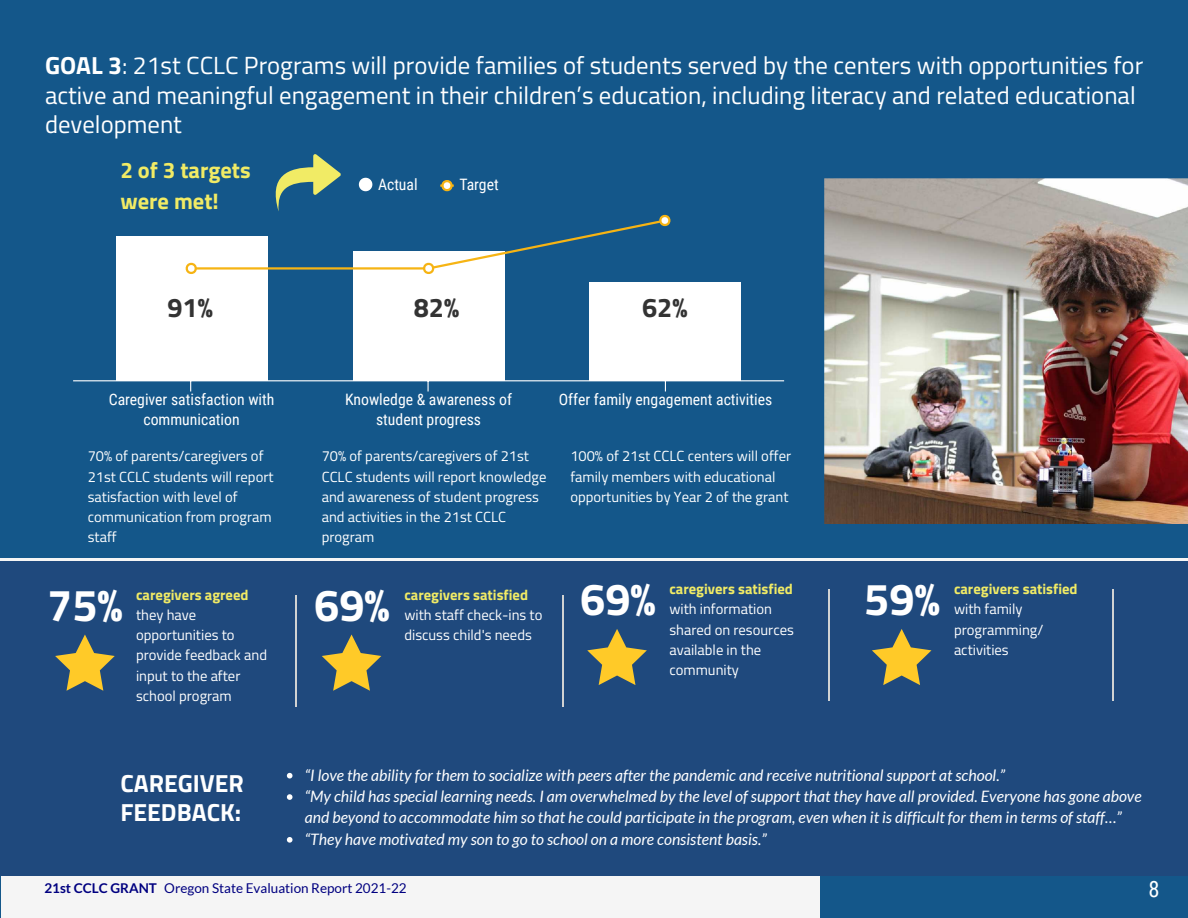
<style>
.page{position:relative;width:1188px;height:918px;background:#14578a}
.page>*{position:absolute;margin:0;border:0;box-sizing:border-box;transform-origin:0 0}
.t1{font:700 45px "Titillium Web";color:#fff}
.t2{font:700 27px "Titillium Web";color:#333}
.t3{font:24.75px/29.2px "Titillium Web";color:#fff}
.t4{font:700 24.75px/29.2px "Titillium Web";color:#fff}
.t5{font:700 22.5px/31.5px "Titillium Web";color:#f1eb65}
.t6{font:22.5px "Roboto Condensed";color:#fff}
.t7{font:italic 15.75px/21.3px "Lato";color:#fff}
.t8{font:15.75px/20.2px "Roboto Condensed";color:#fff;text-align:center}
.t9{font:14.7px/20.2px "Titillium Web";color:#fff}
.t10{font:700 14.7px "Titillium Web";color:#f1eb65}
.t11{font:13.5px "Lato";color:#000080}
.s1{font-weight:700}
</style>
<div class="page">
<div style="left:1px;top:823px;width:819px;height:95px;background:#f5f5f5"></div>
<div style="left:0;top:558px;width:1188px;height:317px;background:#1f497d"></div>
<svg style="left:427px;top:381px;width:2px;height:11px"></svg>
<hr style="left:73px;top:380px;width:711px;height:1px;background:#fff">
<div style="left:116px;top:236px;width:152px;height:144px;background:#fff"></div>
<div style="left:353px;top:251px;width:152px;height:129px;background:#fff"></div>
<div style="left:590px;top:282px;width:151px;height:98px;background:#fff"></div>
<svg style="left:185px;top:154px;width:486px;height:120px"></svg>
<hr style="left:0;top:558px;width:1188px;height:2px;background:#f5f5f5">
<svg style="left:55px;top:634px;width:60px;height:57px"></svg>
<hr style="left:296px;top:595px;width:1px;height:111px;background:#d1d2d2">
<svg style="left:322px;top:634px;width:59px;height:57px"></svg>
<hr style="left:563px;top:595px;width:1px;height:111px;background:#d1d2d2">
<svg style="left:587px;top:629px;width:60px;height:56px"></svg>
<hr style="left:828px;top:589px;width:1px;height:112px;background:#d1d2d2">
<svg style="left:287px;top:773px;width:5px;height:5px"></svg>
<svg style="left:287px;top:794px;width:5px;height:6px"></svg>
<svg style="left:287px;top:837px;width:5px;height:6px"></svg>
<img style="left:825px;top:179px;width:363px;height:344px">
<svg style="left:872px;top:629px;width:59px;height:56px"></svg>
<hr style="left:1113px;top:589px;width:1px;height:112px;background:#d1d2d2">
<h3 class="t3" style="left:45px;top:50px;width:1100px"><span class="s1">GOAL 3</span>: 21st CCLC Programs will provide families of students served by the centers with opportunities for active and meaningful engagement in their children’s education, including literacy and related educational development</h3>
<p class="t8" style="left:378px;top:174px;width:41px">Actual</p>
<p class="t8" style="left:459px;top:174px;width:41px">Target</p>
<h3 class="t5" style="left:120px;top:153px;width:132px">2 of 3 targets were met!</h3>
<h2 class="t2" style="left:167px;top:287px;width:47px">91%</h2>
<h2 class="t2" style="left:414px;top:287px;width:47px">82%</h2>
<h2 class="t2" style="left:642px;top:287px;width:47px">62%</h2>
<p class="t8" style="left:109px;top:389px;width:167px">Caregiver satisfaction with communication</p>
<p class="t8" style="left:345px;top:389px;width:169px">Knowledge &amp; awareness of student progress</p>
<p class="t8" style="left:559px;top:389px;width:215px">Offer family engagement activities</p>
<p class="t9" style="left:88px;top:445px;width:187px">70% of parents/caregivers of<br>21st CCLC students will report satisfaction with level of communication from program staff</p>
<p class="t9" style="left:322px;top:445px;width:226px">70% of parents/caregivers of 21st<br>CCLC students will report knowledge and awareness of student progress and activities in the 21st CCLC program</p>
<p class="t9" style="left:570px;top:445px;width:222px">100% of 21st CCLC centers will offer family members with educational opportunities by Year 2 of the grant</p>
<h1 class="t1" style="left:47px;top:571px;width:77px">75%</h1>
<p class="t10" style="left:136px;top:583px;width:114px">caregivers agreed</p>
<p class="t9" style="left:136px;top:604px;width:132px">they have opportunities to provide feedback and input to the after school program</p>
<h1 class="t1" style="left:314px;top:571px;width:77px">69%</h1>
<p class="t10" style="left:404px;top:583px;width:125px">caregivers satisfied</p>
<p class="t9" style="left:404px;top:604px;width:140px">with staff check-ins to discuss child's needs</p>
<h1 class="t1" style="left:580px;top:565px;width:77px">69%</h1>
<p class="t10" style="left:669px;top:578px;width:125px">caregivers satisfied</p>
<p class="t9" style="left:669px;top:598px;width:126px">with information shared on resources available in the community</p>
<h1 class="t1" style="left:864px;top:565px;width:77px">59%</h1>
<p class="t10" style="left:954px;top:578px;width:125px">caregivers satisfied</p>
<p class="t9" style="left:954px;top:619px;width:91px">programming/ activities</p>
<p class="t9" style="left:954px;top:598px;width:70px">with family</p>
<h3 class="t4" style="left:120px;top:767px;width:125px">CAREGIVER<br>FEEDBACK:</h3>
<p class="t7" style="left:305px;top:765px;width:838px">“I love the ability for them to socialize with peers after the pandemic and receive nutritional support at school.”<br>“My child has special learning needs. I am overwhelmed by the level of support that they have all provided. Everyone has gone above and beyond to accommodate him so that he could participate in the program, even when it is difficult for them in terms of staff…” “They have motivated my son to go to school on a more consistent basis.”</p>
<p class="t11" style="left:44px;top:881px;width:364px"><span class="s1">21st CCLC GRANT</span> Oregon State Evaluation Report 2021-22</p>
<h3 class="t6" style="left:1149px;top:873px;width:13px">8</h3>
</div>
